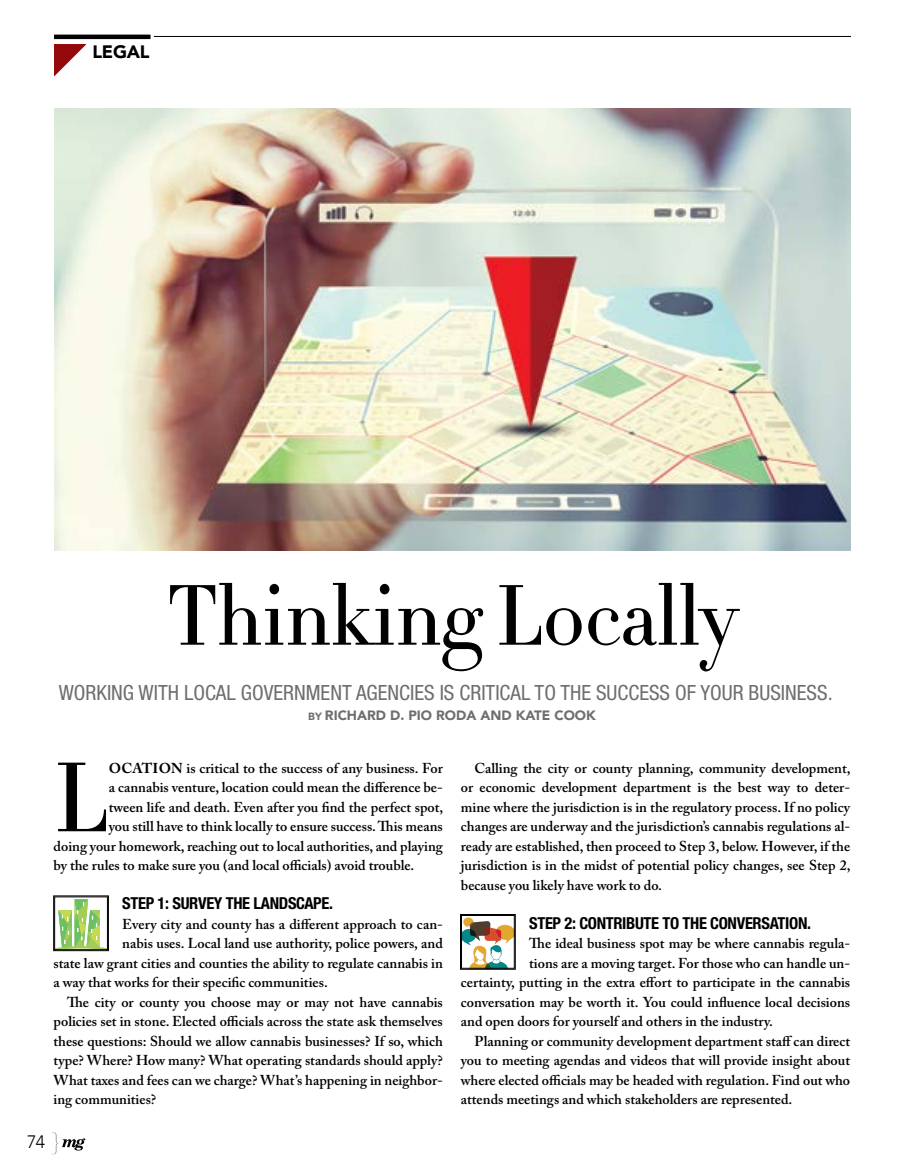
<style>
.page{position:relative;width:905px;height:1175px;background:#fff}
.page>*{position:absolute;margin:0;border:0;box-sizing:border-box;transform-origin:0 0}
.t1{font:300 96.75px "HTF Didot L06";color:#000}
.t2{font:300 84px "HTF Didot L06";letter-spacing:-.01em;color:#000}
.t3{font:condensed 21px "Helvetica Neue";color:#6d6e71}
.t4{font:900 18px "Avenir";letter-spacing:-.015em;color:#000}
.t5{font:300 18px "Avenir";color:#000}
.t6{font:700 condensed 16.5px "Helvetica Neue";letter-spacing:-.02em;color:#000}
.t7{font:600 14.25px/19.5px "Adobe Caslon Pro";color:#000;text-align:justify}
.t8{font:900 13.5px "Avenir";color:#6d6e71}
.s1{font-size:10.5px}
.s2{font-weight:700}
</style>
<div class="page">
<hr style="left:54px;top:35px;width:96px;height:4px;background:#000">
<svg style="left:54px;top:44px;width:33px;height:33px"></svg>
<svg style="left:51px;top:1132px;width:34px;height:22px"></svg>
<img style="left:54px;top:108px;width:796px;height:442px">
<hr style="left:154px;top:36px;width:696px;height:1px;background:#000">
<svg style="left:53px;top:895px;width:56px;height:56px"></svg>
<svg style="left:460px;top:914px;width:56px;height:56px"></svg>
<div style="left:461px;top:915px;width:53px;height:53px;border:1px solid #000"></div>
<p class="t4" style="left:93px;top:36px;width:58px">LEGAL</p>
<h2 class="t2" style="left:167px;top:554px;width:571px">Thinking Locally</h2>
<h3 class="t3" style="left:59px;top:681px;width:775px">WORKING WITH LOCAL GOVERNMENT AGENCIES IS CRITICAL TO THE SUCCESS OF YOUR BUSINESS.</h3>
<p class="t8" style="left:308px;top:703px;width:289px"><span class="s1">BY</span> RICHARD D. PIO RODA AND KATE COOK</p>
<h1 class="t1" style="left:54px;top:727px;width:57px">L</h1>
<p class="t7" style="left:109px;top:758px;width:335px"><span class="s2">OCATION</span> is critical to the success of any business. For</p>
<p class="t7" style="left:109px;top:777px;width:335px">a cannabis venture, location could mean the difference be-</p>
<p class="t7" style="left:109px;top:797px;width:336px">tween life and death. Even after you find the perfect spot,</p>
<p class="t7" style="left:109px;top:816px;width:335px">you still have to think locally to ensure success. This means</p>
<p class="t7" style="left:54px;top:836px;width:391px">doing your homework, reaching out to local authorities, and playing</p>
<p class="t7" style="left:54px;top:855px;width:362px">by the rules to make sure you (and local officials) avoid trouble.</p>
<p class="t6" style="left:122px;top:893px;width:212px">STEP 1: SURVEY THE LANDSCAPE.</p>
<p class="t7" style="left:122px;top:914px;width:322px">Every city and county has a different approach to can-</p>
<p class="t7" style="left:122px;top:933px;width:322px">nabis uses. Local land use authority, police powers, and</p>
<p class="t7" style="left:54px;top:953px;width:391px">state law grant cities and counties the ability to regulate cannabis in</p>
<p class="t7" style="left:54px;top:972px;width:276px">a way that works for their specific communities.</p>
<p class="t7" style="left:67px;top:992px;width:377px">The city or county you choose may or may not have cannabis</p>
<p class="t7" style="left:54px;top:1011px;width:391px">policies set in stone. Elected officials across the state ask themselves</p>
<p class="t7" style="left:54px;top:1031px;width:391px">these questions: Should we allow cannabis businesses? If so, which</p>
<p class="t7" style="left:54px;top:1050px;width:391px">type? Where? How many? What operating standards should apply?</p>
<p class="t7" style="left:54px;top:1070px;width:391px">What taxes and fees can we charge? What’s happening in neighbor-</p>
<p class="t7" style="left:54px;top:1089px;width:104px">ing communities?</p>
<p class="t5" style="left:27px;top:1131px;width:20px">74</p>
<p class="t7" style="left:461px;top:758px;width:391px;text-indent:13px">Calling the city or county planning, community development, or economic development department is the best way to deter&shy;mine where the jurisdiction is in the regulatory process. If no policy changes are underway and the jurisdiction’s cannabis regulations al&shy;ready are established, then proceed to Step 3, below. However, if the jurisdiction is in the midst of potential policy changes, see Step 2, because you likely have work to do.</p>
<p class="t6" style="left:529px;top:913px;width:283px">STEP 2: CONTRIBUTE TO THE CONVERSATION.</p>
<p class="t7" style="left:529px;top:933px;width:322px">The ideal business spot may be where cannabis regula-</p>
<p class="t7" style="left:529px;top:953px;width:322px">tions are a moving target. For those who can handle un-</p>
<p class="t7" style="left:461px;top:972px;width:391px">certainty, putting in the extra effort to participate in the cannabis</p>
<p class="t7" style="left:461px;top:992px;width:391px">conversation may be worth it. You could influence local decisions</p>
<p class="t7" style="left:461px;top:1011px;width:314px">and open doors for yourself and others in the industry.</p>
<p class="t7" style="left:474px;top:1031px;width:377px">Planning or community development department staff can direct</p>
<p class="t7" style="left:461px;top:1050px;width:391px">you to meeting agendas and videos that will provide insight about</p>
<p class="t7" style="left:461px;top:1070px;width:391px">where elected officials may be headed with regulation. Find out who</p>
<p class="t7" style="left:461px;top:1089px;width:333px">attends meetings and which stakeholders are represented.</p>
</div>
